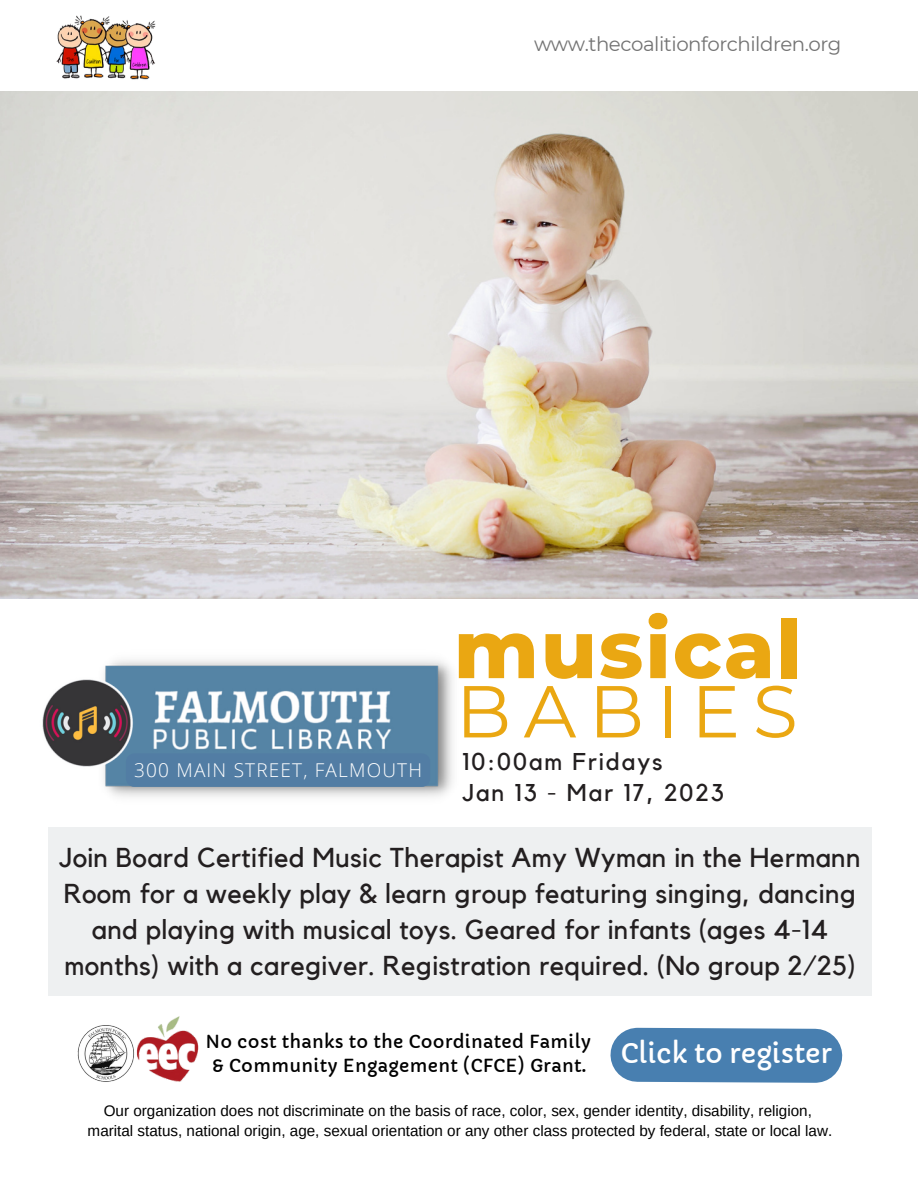
<style>
.page{position:relative;width:918px;height:1188px;background:#fff}
.page>*{position:absolute;margin:0;border:0;box-sizing:border-box;transform-origin:0 0}
.t1{font:800 81.15px "Montserrat";letter-spacing:.025em;color:#eaa712}
.t2{font:73.35px "Montserrat";letter-spacing:.17em;color:#eaa712}
.t3{font:27.3px/36px "Kollektif";letter-spacing:.015em;color:#231f20;text-align:center}
.t4{font:26.7px "Capriola";color:#fff}
.t5{font:24.15px/30.6px "Kollektif";letter-spacing:.085em;color:#231f20}
.t6{font:19.8px "Montserrat";letter-spacing:-.025em;color:#737373}
.t7{font:300 19.05px "Open Sans";letter-spacing:.065em;color:#fff}
.t8{font:17.7px/24.5px "Capriola";letter-spacing:.02em;color:#000;text-align:center}
.t9{font:15.3px/20.2px "Arimo";color:#000;text-align:center}
</style>
<div class="page">
<img style="left:0;top:92px;width:918px;height:506px">
<img style="left:57px;top:15px;width:99px;height:65px">
<img style="left:136px;top:1016px;width:62px;height:66px">
<img style="left:77px;top:1025px;width:57px;height:57px">
<svg style="left:610px;top:1027px;width:233px;height:56px;background:#588ab7"></svg>
<img style="left:104px;top:660px;width:349px;height:137px">
<div style="left:126px;top:753px;width:304px;height:34px;background:#527da4"></div>
<img style="left:42px;top:674px;width:93px;height:96px">
<div style="left:48px;top:827px;width:823px;height:169px;background:#eef0f1"></div>
<p class="t6" style="left:534px;top:32px;width:309px">www.thecoalitionforchildren.org</p>
<p class="t7" style="left:134px;top:757px;width:289px">300 MAIN STREET, FALMOUTH</p>
<h1 class="t1" style="left:454px;top:600px;width:350px">musical</h1>
<h2 class="t2" style="left:456px;top:666px;width:343px">BABIES</h2>
<p class="t5" style="left:462px;top:747px;width:263px">10:00am Fridays<br>Jan 13 - Mar 17, 2023</p>
<p class="t3" style="left:59px;top:840px;width:803px">Join Board Certified Music Therapist Amy Wyman in the Hermann Room for a weekly play &amp; learn group featuring singing, dancing and playing with musical toys. Geared for infants (ages 4-14 months) with a caregiver. Registration required. (No group 2/25)</p>
<p class="t8" style="left:205px;top:1030px;width:387px">No cost thanks to the Coordinated Family &amp; Community Engagement (CFCE) Grant.</p>
<p class="t4" style="left:621px;top:1037px;width:213px">Click to register</p>
<p class="t9" style="left:88px;top:1100px;width:746px">Our organization does not discriminate on the basis of race, color, sex, gender identity, disability, religion, marital status, national origin, age, sexual orientation or any other class protected by federal, state or local law.</p>
</div>
